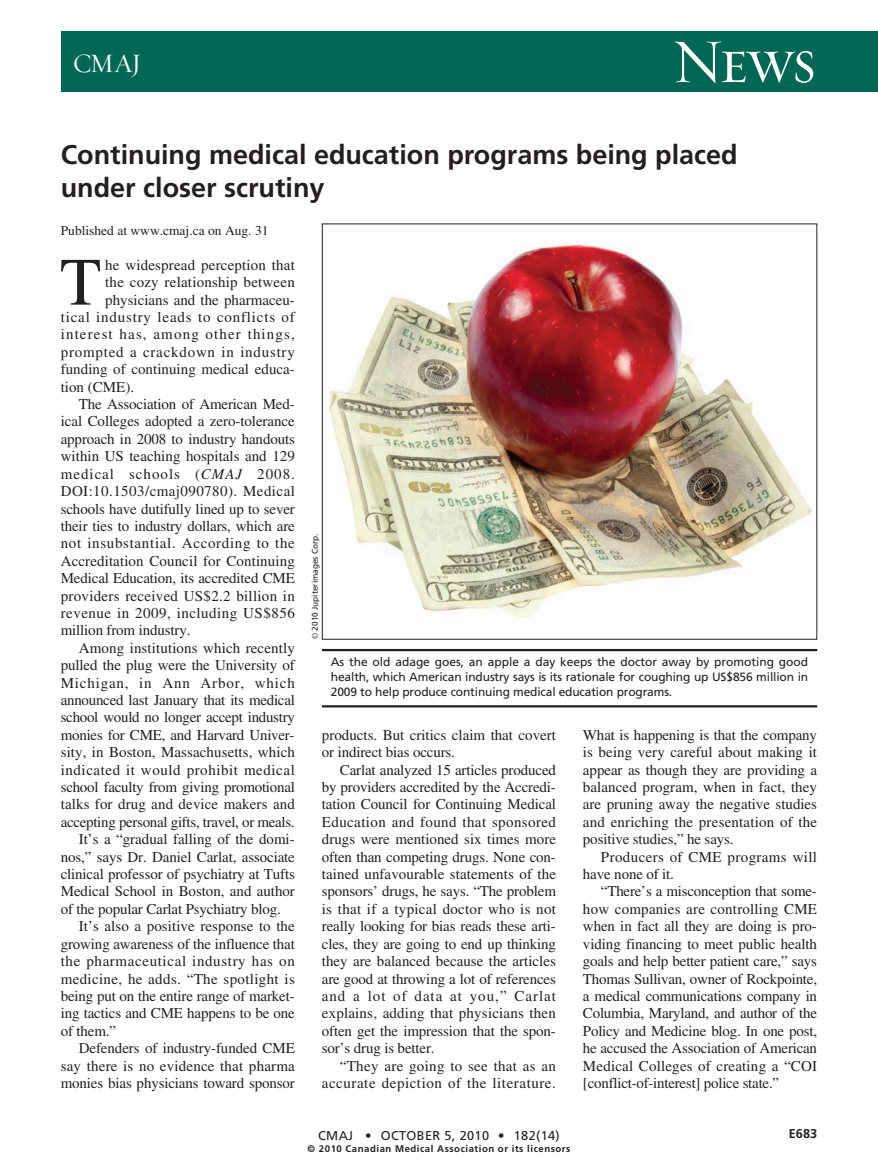
<style>
.page{position:relative;width:878px;height:1175px;background:#fff}
.page>*{position:absolute;margin:0;border:0;box-sizing:border-box;transform-origin:0 0}
.t1{font:67.5px "Times";color:#231f20}
.t2{font:63px "Requiem Display HTF Small Caps";color:#fff}
.t3{font:700 27px/33px "Frutiger";color:#231f20}
.t4{font:27px "Requiem Display HTF Roman";color:#fff}
.t5{font:15px/17.4px "Times";color:#231f20;text-align:justify}
.t6{font:15px "Times";letter-spacing:-.02em;color:#231f20}
.t7{font:15px "Times";letter-spacing:.02em;color:#231f20}
.t8{font:15px "Times";letter-spacing:.04em;color:#231f20}
.t9{font:15px "Times";letter-spacing:.03em;color:#231f20}
.t10{font:15px/17.4px "Times";letter-spacing:.035em;color:#231f20;text-align:right}
.t11{font:15px "Times";letter-spacing:.055em;color:#231f20}
.t12{font:15px/17.4px "Times";letter-spacing:.025em;color:#231f20}
.t13{font:15px "Times";letter-spacing:.045em;color:#231f20}
.t14{font:15px "Times";letter-spacing:.075em;color:#231f20}
.t15{font:15px "Times";letter-spacing:.05em;color:#231f20}
.t16{font:15px "Times";letter-spacing:.065em;color:#231f20}
.t17{font:13.5px "Times";color:#231f20}
.t18{font:12.75px "Frutiger";letter-spacing:.025em;color:#231f20}
.t19{font:700 12.75px "Frutiger";color:#231f20}
.t20{font:12px/15px "Frutiger";letter-spacing:-.01em;color:#231f20;text-align:justify}
.t21{font:700 9.6px "Frutiger";letter-spacing:.055em;color:#231f20}
.t22{font:8.25px "Frutiger";color:#231f20}
.s1{font-style:italic}
.s2{font-family:"Times"}
</style>
<div class="page">
<div style="left:61px;top:32px;width:817px;height:60px;background:#006756"></div>
<img style="left:329px;top:242px;width:483px;height:376px">
<hr style="left:322px;top:649px;width:495px;height:2px;background:#231f20">
<hr style="left:322px;top:705px;width:495px;height:2px;background:#231f20">
<h3 class="t4" style="left:73px;top:47px;width:70px">CMAJ</h3>
<h2 class="t2" style="left:671px;top:23px;width:146px">News</h2>
<h3 class="t3" style="left:61px;top:140px;width:678px">Continuing medical education programs being placed under closer scrutiny</h3>
<p class="t17" style="left:61px;top:226px;width:209px">Published at www.cmaj.ca on Aug. 31</p>
<h1 class="t1" style="left:60px;top:258px;width:43px">T</h1>
<p class="t5" style="left:105px;top:258px;width:191px">he widespread perception that</p>
<p class="t5" style="left:105px;top:275px;width:191px">the cozy relationship between</p>
<p class="t5" style="left:105px;top:292px;width:191px">physicians and the pharmaceu-</p>
<p class="t11" style="left:61px;top:312px;width:236px">tical industry leads to conflicts of</p>
<p class="t14" style="left:61px;top:329px;width:236px">interest has, among other things,</p>
<p class="t15" style="left:61px;top:346px;width:236px">prompted a crackdown in industry</p>
<p class="t5" style="left:61px;top:362px;width:236px">funding of continuing medical educa-</p>
<p class="t5" style="left:61px;top:379px;width:75px">tion (CME).</p>
<p class="t5" style="left:79px;top:397px;width:217px">The Association of American Med-</p>
<p class="t5" style="left:61px;top:414px;width:235px">ical Colleges adopted a zero-tolerance</p>
<p class="t5" style="left:61px;top:432px;width:236px">approach in 2008 to industry handouts</p>
<p class="t5" style="left:61px;top:449px;width:236px">within US teaching hospitals and 129</p>
<p class="t16" style="left:61px;top:468px;width:235px">medical schools (<span class="s1">CMAJ</span> 2008.</p>
<p class="t9" style="left:61px;top:486px;width:236px">DOI:10.1503/cmaj090780). Medical</p>
<p class="t5" style="left:61px;top:501px;width:236px">schools have dutifully lined up to sever</p>
<p class="t5" style="left:61px;top:519px;width:236px">their ties to industry dollars, which are</p>
<p class="t13" style="left:61px;top:538px;width:235px">not insubstantial. According to the</p>
<p class="t5" style="left:61px;top:553px;width:236px">Accreditation Council for Continuing</p>
<p class="t5" style="left:61px;top:571px;width:236px">Medical Education, its accredited CME</p>
<p class="t7" style="left:61px;top:590px;width:236px">providers received US$2.2 billion in</p>
<p class="t9" style="left:61px;top:607px;width:236px">revenue in 2009, including US$856</p>
<p class="t5" style="left:61px;top:623px;width:131px">million from industry.</p>
<p class="t5" style="left:79px;top:640px;width:217px">Among institutions which recently</p>
<p class="t5" style="left:61px;top:658px;width:236px">pulled the plug were the University of</p>
<p class="t11" style="left:61px;top:677px;width:236px">Michigan, in Ann Arbor, which</p>
<p class="t6" style="left:61px;top:694px;width:236px">announced last January that its medical</p>
<p class="t6" style="left:61px;top:712px;width:235px">school would no longer accept industry</p>
<p class="t5" style="left:61px;top:727px;width:235px">monies for CME, and Harvard Univer-</p>
<p class="t5" style="left:61px;top:745px;width:236px">sity, in Boston, Massachusetts, which</p>
<p class="t8" style="left:61px;top:764px;width:236px">indicated it would prohibit medical</p>
<p class="t6" style="left:61px;top:781px;width:236px">school faculty from giving promotional</p>
<p class="t5" style="left:61px;top:797px;width:235px">talks for drug and device makers and</p>
<p class="t6" style="left:61px;top:816px;width:235px">accepting personal gifts, travel, or meals.</p>
<p class="t5" style="left:79px;top:832px;width:217px">It’s a “gradual falling of the domi-</p>
<p class="t5" style="left:61px;top:849px;width:236px">nos,” says Dr. Daniel Carlat, associate</p>
<p class="t5" style="left:61px;top:867px;width:235px">clinical professor of psychiatry at Tufts</p>
<p class="t5" style="left:61px;top:884px;width:236px">Medical School in Boston, and author</p>
<p class="t5" style="left:61px;top:901px;width:222px">of the popular Carlat Psychiatry blog.</p>
<p class="t5" style="left:79px;top:919px;width:217px">It’s also a positive response to the</p>
<p class="t5" style="left:61px;top:936px;width:236px">growing awareness of the influence that</p>
<p class="t8" style="left:61px;top:955px;width:235px">the pharmaceutical industry has on</p>
<p class="t7" style="left:61px;top:973px;width:236px">medicine, he adds. “The spotlight is</p>
<p class="t5" style="left:61px;top:988px;width:235px">being put on the entire range of market-</p>
<p class="t5" style="left:61px;top:1006px;width:235px">ing tactics and CME happens to be one</p>
<p class="t5" style="left:61px;top:1023px;width:57px">of them.”</p>
<p class="t5" style="left:79px;top:1041px;width:218px">Defenders of industry-funded CME</p>
<p class="t5" style="left:61px;top:1058px;width:235px">say there is no evidence that pharma</p>
<p class="t5" style="left:61px;top:1075px;width:236px">monies bias physicians toward sponsor</p>
<p class="t22" style="left:311px;top:639px;width:107px;rotate:-90deg"><span class="s2">©</span> 2010 Jupiterimages Corp.</p>
<p class="t20" style="left:331px;top:655px;width:479px">As the old adage goes, an apple a day keeps the doctor away by promoting good health, which American industry says is its rationale for coughing up US$856 million in 2009 to help produce continuing medical education programs.</p>
<p class="t5" style="left:322px;top:727px;width:236px">products. But critics claim that covert or indirect bias occurs.</p>
<p class="t5" style="left:322px;top:762px;width:236px;text-indent:18px">Carlat analyzed 15 articles produced by providers accredited by the Accredi&shy;tation Council for Continuing Medical Education and found that sponsored drugs were mentioned six times more often than competing drugs. None con&shy;tained unfavourable statements of the sponsors’ drugs, he says. “The problem is that if a typical doctor who is not really looking for bias reads these arti&shy;cles, they are going to end up thinking they are balanced because the articles are good at throwing a lot of references and a lot of data at you,” Carlat explains, adding that physicians then often get the impression that the spon&shy;sor’s drug is better.</p>
<p class="t10" style="left:322px;top:1058px;width:236px">“They are going to see that as an accurate depiction of the literature.</p>
<p class="t5" style="left:583px;top:727px;width:236px">What is happening is that the company is being very careful about making it appear as though they are providing a balanced program, when in fact, they are pruning away the negative studies and enriching the presentation of the positive studies,” he says.</p>
<p class="t12" style="left:583px;top:849px;width:236px;text-indent:18px">Producers of CME programs will have none of it.</p>
<p class="t5" style="left:583px;top:884px;width:236px;text-indent:18px">“There’s a misconception that some&shy;how companies are controlling CME when in fact all they are doing is pro&shy;viding financing to meet public health goals and help better patient care,” says Thomas Sullivan, owner of Rockpointe, a medical communications company in Columbia, Maryland, and author of the Policy and Medicine blog. In one post, he accused the Association of American Medical Colleges of creating a “COI [conflict-of-interest] police state.”</p>
<p class="t18" style="left:318px;top:1130px;width:243px">CMAJ • OCTOBER 5, 2010 • 182(14)</p>
<p class="t21" style="left:307px;top:1145px;width:264px">© 2010 Canadian Medical Association or its licensors</p>
<p class="t19" style="left:788px;top:1128px;width:30px">E683</p>
</div>
